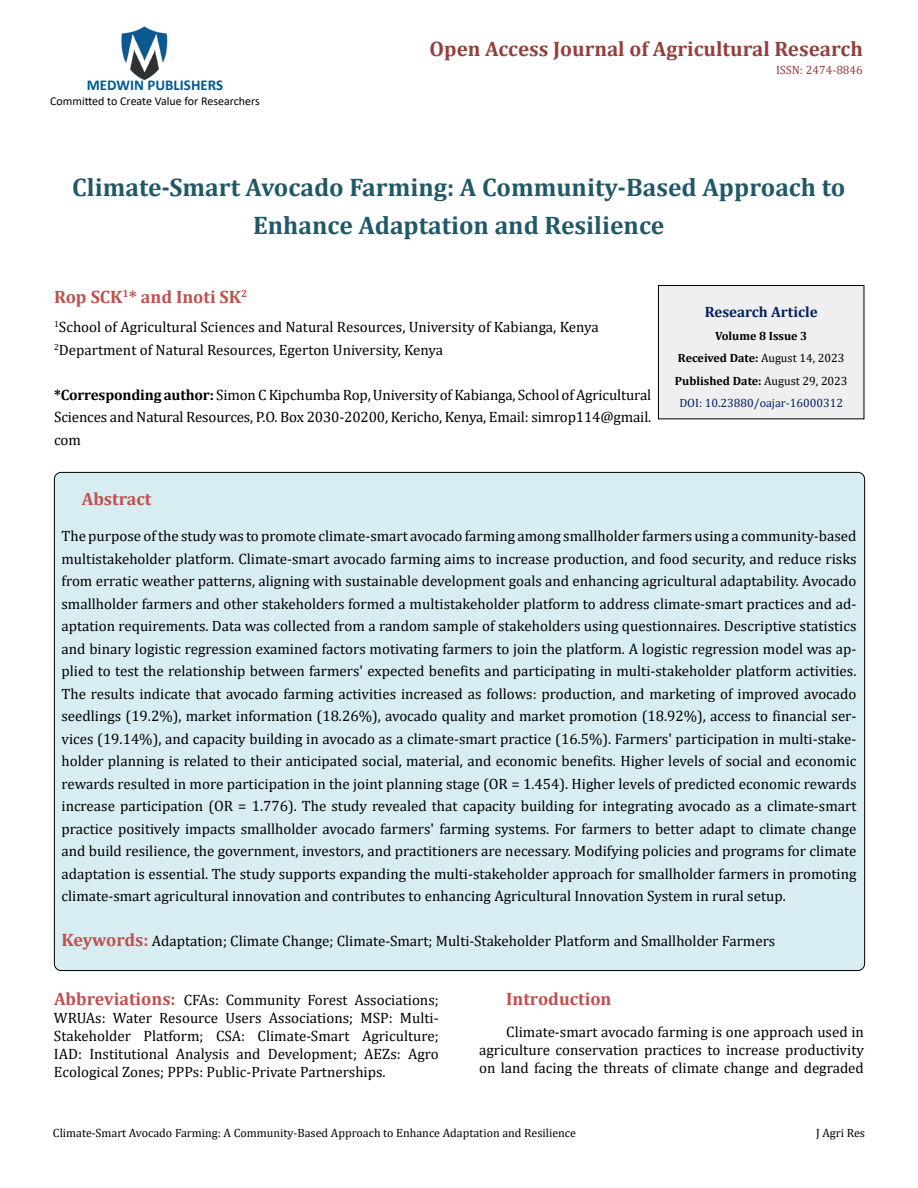
<style>
.page{position:relative;width:918px;height:1188px;background:#fff}
.page>*{position:absolute;margin:0;border:0;box-sizing:border-box;transform-origin:0 0}
.t1{font:700 25.5px/37.5px "Cambria";color:#215868;text-align:center}
.t2{font:700 21px "Cambria";color:#953f3c}
.t3{font:700 18px "Cambria";color:#c0504d}
.t4{font:15px/22.5px "Cambria";color:#000;text-align:justify}
.t5{font:700 15px "Calibri";color:#005991}
.t6{font:700 15px "Cambria";color:#002060}
.t7{font:700 12px/22.5px "Cambria";color:#000;text-align:center}
.t8{font:12px "Cambria";color:#000}
.t9{font:12px "Calibri";color:#000}
.t10{font:12px "Cambria";color:#953f3c}
.s1{font-weight:700}
.s2{font-weight:400}
.s3{font-weight:400;color:#002060}
.s4{font-weight:700;font-size:18px;color:#c0504d}
</style>
<div class="page">
<img style="left:121px;top:26px;width:47px;height:55px">
<div style="left:658px;top:286px;width:206px;height:133px;background:#efefef"></div>
<div style="left:658px;top:285px;width:206px;height:134px;border:1px solid #000"></div>
<div style="left:54px;top:472px;width:811px;height:499px;background:#d8edf2;border-radius:7px"></div>
<p class="t5" style="left:87px;top:75px;width:138px">MEDWIN PUBLISHERS</p>
<p class="t9" style="left:50px;top:92px;width:211px">Committed to Create Value for Researchers</p>
<h2 class="t2" style="left:430px;top:34px;width:435px">Open Access Journal of Agricultural Research</h2>
<p class="t10" style="left:776px;top:63px;width:88px">ISSN: 2474-8846</p>
<h1 class="t1" style="left:72px;top:168px;width:774px">Climate-Smart Avocado Farming: A Community-Based Approach to<br>Enhance Adaptation and Resilience</h1>
<p class="t3" style="left:54px;top:284px;width:195px">Rop SCK<sup>1</sup>* and Inoti SK<sup>2</sup></p>
<p class="t4" style="left:54px;top:316px;width:546px"><sup>1</sup>School of Agricultural Sciences and Natural Resources, University of Kabianga, Kenya<br><sup>2</sup>Department of Natural Resources, Egerton University, Kenya</p>
<p class="t4" style="left:54px;top:383px;width:599px"><span class="s1">*Corresponding author:</span> Simon C Kipchumba Rop, University of Kabianga, School of Agricultural Sciences and Natural Resources, P.O. Box 2030-20200, Kericho, Kenya, Email: simrop114@gmail. com</p>
<p class="t6" style="left:705px;top:301px;width:114px">Research Article</p>
<p class="t7" style="left:675px;top:324px;width:174px">Volume 8 Issue 3<br>Received Date: <span class="s2">August 14, 2023<br></span>Published Date: <span class="s2">August 29, 2023<br></span><span class="s3">DOI: 10.23880/oajar-16000312</span></p>
<p class="t3" style="left:82px;top:487px;width:71px">Abstract</p>
<p class="t4" style="left:62px;top:525px;width:797px">The purpose of the study was to promote climate-smart avocado farming among smallholder farmers using a community-based multistakeholder platform. Climate-smart avocado farming aims to increase production, and food security, and reduce risks from erratic weather patterns, aligning with sustainable development goals and enhancing agricultural adaptability. Avocado smallholder farmers and other stakeholders formed a multistakeholder platform to address climate-smart practices and ad&shy;aptation requirements. Data was collected from a random sample of stakeholders using questionnaires. Descriptive statistics and binary logistic regression examined factors motivating farmers to join the platform. A logistic regression model was ap&shy;plied to test the relationship between farmers' expected benefits and participating in multi-stakeholder platform activities.<br>The results indicate that avocado farming activities increased as follows: production, and marketing of improved avocado seedlings (19.2%), market information (18.26%), avocado quality and market promotion (18.92%), access to financial ser&shy;vices (19.14%), and capacity building in avocado as a climate-smart practice (16.5%). Farmers' participation in multi-stake&shy;holder planning is related to their anticipated social, material, and economic benefits. Higher levels of social and economic rewards resulted in more participation in the joint planning stage (OR = 1.454). Higher levels of predicted economic rewards increase participation (OR = 1.776). The study revealed that capacity building for integrating avocado as a climate-smart practice positively impacts smallholder avocado farmers' farming systems. For farmers to better adapt to climate change and build resilience, the government, investors, and practitioners are necessary. Modifying policies and programs for climate adaptation is essential. The study supports expanding the multi-stakeholder approach for smallholder farmers in promoting climate-smart agricultural innovation and contributes to enhancing Agricultural Innovation System in rural setup.</p>
<p class="t4" style="left:62px;top:930px;width:715px"><span class="s4">Keywords:</span> Adaptation; Climate Change; Climate-Smart; Multi-Stakeholder Platform and Smallholder Farmers</p>
<p class="t4" style="left:54px;top:991px;width:386px;line-height:18px"><span class="s4">Abbreviations:</span> CFAs: Community Forest Associations; WRUAs: Water Resource Users Associations; MSP: Multi-Stakeholder Platform; CSA: Climate-Smart Agriculture; IAD: Institutional Analysis and Development; AEZs: Agro Ecological Zones; PPPs: Public-Private Partnerships.</p>
<p class="t3" style="left:506px;top:987px;width:107px">Introduction</p>
<p class="t4" style="left:479px;top:1023px;width:386px;line-height:18px;text-indent:27px">Climate-smart avocado farming is one approach used in agriculture conservation practices to increase productivity on land facing the threats of climate change and degraded</p>
<p class="t8" style="left:53px;top:1126px;width:525px">Climate-Smart Avocado Farming: A Community-Based Approach to Enhance Adaptation and Resilience</p>
<p class="t8" style="left:816px;top:1126px;width:50px">J Agri Res</p>
</div>
